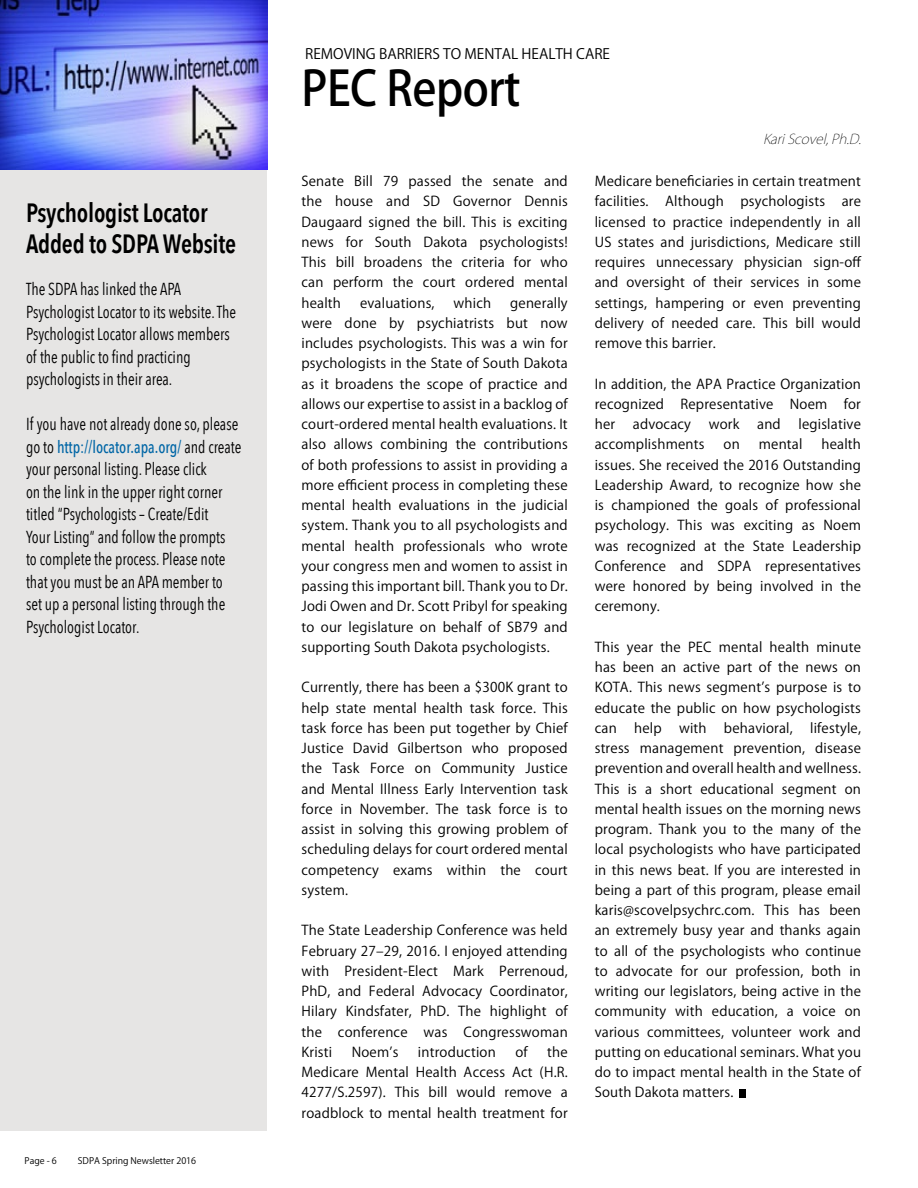
<style>
.page{position:relative;width:918px;height:1188px;background:#fff}
.page>*{position:absolute;margin:0;border:0;box-sizing:border-box;transform-origin:0 0}
.t1{font:500 47.85px "Koz Go Pro";letter-spacing:-.01em;color:#000;scale:.93 1}
.t2{font:600 26.4px/31.5px "Avenir Next Condensed";letter-spacing:-.01em;color:#000;scale:.93 1}
.t3{font:17.4px/22.5px "Avenir Next Condensed";color:#000;scale:.91 1}
.t4{font:14.25px "Koz Go Pro";color:#000}
.t5{font:13.5px/20.2px "Koz Go Pro";letter-spacing:.015em;color:#000;text-align:justify}
.t6{font:italic 200 13.5px "Koz Go Pro";color:#000}
.t7{font:9px "Koz Go Pro";color:#000}
.s1{font-weight:500;color:#0066a6}
</style>
<div class="page">
<div style="left:740px;top:1089px;width:6px;height:9px;background:#000"></div>
<div style="left:0;top:0;width:267px;height:1131px;background:#e6e5e4"></div>
<img style="left:0;top:0;width:267px;height:170px">
<h2 class="t2" style="left:26px;top:198px;width:227px">Psychologist Locator<br>Added to SDPA Website</h2>
<p class="t3" style="left:26px;top:278px;width:232px">The SDPA has linked the APA Psychologist Locator to its website. The Psychologist Locator allows members of the public to find practicing psychologists in their area.</p>
<p class="t3" style="left:26px;top:413px;width:238px">If you have not already done so, please go to <span class="s1">http://locator.apa.org/</span> and create your personal listing. Please click<br>on the link in the upper right corner titled “Psychologists – Create/Edit<br>Your Listing” and follow the prompts<br>to complete the process. Please note that you must be an APA member to set up a personal listing through the Psychologist Locator.</p>
<p class="t7" style="left:25px;top:1155px;width:34px">Page - 6</p>
<p class="t7" style="left:78px;top:1155px;width:120px">SDPA Spring Newsletter 2016</p>
<p class="t4" style="left:305px;top:44px;width:306px">REMOVING BARRIERS TO MENTAL HEALTH CARE</p>
<h1 class="t1" style="left:302px;top:58px;width:237px">PEC Report</h1>
<p class="t5" style="left:302px;top:171px;width:268px">Senate Bill 79 passed the senate and the house and SD Governor Dennis Daugaard signed the bill. This is exciting news for South Dakota psychologists!<br>This bill broadens the criteria for who can perform the court ordered mental health</p>
<p class="t5" style="left:302px;top:293px;width:268px;text-indent:209px">generally were done by psychiatrists but now includes psychologists. This was a win for psychologists in the State of South Dakota as it broadens the scope of practice and allows our expertise to assist in a backlog of court-ordered mental health evaluations. It also allows combining the contributions of both professions to assist in providing a more efficient process in completing these mental health evaluations in the judicial system. Thank you to all psychologists and mental health professionals who wrote your congress men and women to assist in passing this important bill. Thank you to Dr.<br>Jodi Owen and Dr. Scott Pribyl for speaking to our legislature on behalf of SB79 and supporting South Dakota psychologists.</p>
<p class="t5" style="left:302px;top:678px;width:268px">Currently, there has been a $300K grant to help state mental health task force. This task force has been put together by Chief Justice David Gilbertson who proposed the Task Force on Community Justice and Mental Illness Early Intervention task force in November. The task force is to assist in solving this growing problem of scheduling delays for court ordered mental competency exams within the court system.</p>
<p class="t5" style="left:302px;top:921px;width:268px">The State Leadership Conference was held February 27‒29, 2016. I enjoyed attending with President-Elect Mark Perrenoud, PhD, and Federal Advocacy Coordinator, Hilary Kindsfater, PhD. The highlight of the conference was Congresswoman Kristi</p>
<p class="t5" style="left:360px;top:293px;width:76px">evaluations,</p>
<p class="t5" style="left:454px;top:293px;width:39px">which</p>
<p class="t5" style="left:352px;top:1042px;width:48px">Noemʼs</p>
<p class="t5" style="left:418px;top:1042px;width:79px">introduction</p>
<p class="t5" style="left:515px;top:1042px;width:14px">of</p>
<p class="t5" style="left:302px;top:1042px;width:268px;text-indent:246px">the Medicare Mental Health Access Act (H.R.<br>4277/S.2597). This bill would remove a roadblock to mental health treatment for</p>
<p class="t6" style="left:763px;top:130px;width:104px">KariScovel,Ph.D.</p>
<p class="t5" style="left:595px;top:171px;width:268px">Medicare beneficiaries in certain treatment facilities. Although psychologists are licensed to practice independently in all US states and jurisdictions, Medicare still requires unnecessary physician sign-off and oversight of their services in some settings, hampering or even preventing delivery of needed care. This bill would remove this barrier.</p>
<p class="t5" style="left:595px;top:374px;width:268px">In addition, the APA Practice Organization recognized Representative Noem for her</p>
<p class="t5" style="left:633px;top:414px;width:60px">advocacy</p>
<p class="t5" style="left:709px;top:414px;width:32px">work</p>
<p class="t5" style="left:757px;top:414px;width:25px">and</p>
<p class="t5" style="left:798px;top:414px;width:64px">legislative</p>
<p class="t5" style="left:595px;top:435px;width:111px">accomplishments</p>
<p class="t5" style="left:724px;top:435px;width:18px">on</p>
<p class="t5" style="left:759px;top:435px;width:45px">mental</p>
<p class="t5" style="left:595px;top:435px;width:268px;text-indent:227px">health issues. She received the 2016 Outstanding Leadership Award, to recognize how she is championed the goals of professional psychology. This was exciting as Noem was recognized at the State Leadership Conference and SDPA representatives were honored by being involved in the ceremony.</p>
<p class="t5" style="left:595px;top:637px;width:268px">This year the PEC mental health minute has been an active part of the news on KOTA. This news segmentʼs purpose is to educate the public on how psychologists can</p>
<p class="t5" style="left:595px;top:718px;width:268px;text-indent:215px">lifestyle, stress management prevention, disease prevention and overall health and wellness.<br>This is a short educational segment on mental health issues on the morning news program. Thank you to the many of the local psychologists who have participated in this news beat. If you are interested in being a part of this program, please email karis@scovelpsychrc.com. This has been an extremely busy year and thanks again to all of the psychologists who continue to advocate for our profession, both in writing our legislators, being active in the community with education, a voice on various committees, volunteer work and putting on educational seminars. What you do to impact mental health in the State of South Dakota matters.</p>
<p class="t5" style="left:634px;top:718px;width:29px">help</p>
<p class="t5" style="left:679px;top:718px;width:29px">with</p>
<p class="t5" style="left:724px;top:718px;width:70px">behavioral,</p>
</div>
